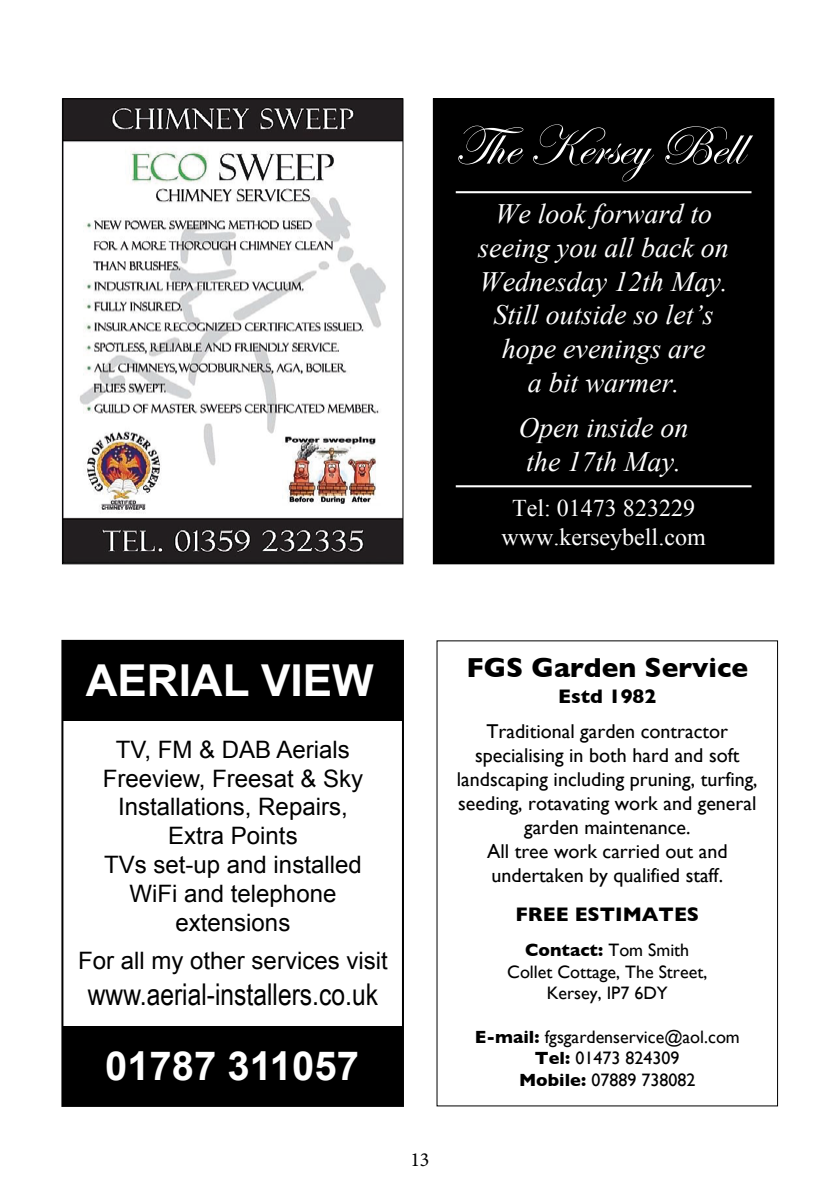
<style>
.page{position:relative;width:840px;height:1191px;background:#fff}
.page>*{position:absolute;margin:0;border:0;box-sizing:border-box;transform-origin:0 0}
.t1{font:56px "Edwardian Script ITC";color:#fff}
.t2{font:700 44px "Arial";color:#fff}
.t3{font:700 40px "Arial";color:#fff}
.t4{font:30px "Arial Narrow";color:#000}
.t5{font:italic 28px/33.6px "Times New Roman";color:#fff;text-align:center}
.t6{font:700 28px "Gill Sans";color:#000}
.t7{font:24px/28.8px "Arial";color:#000;text-align:center}
.t8{font:24px/28.8px "Times New Roman";color:#fff;text-align:center}
.t9{font:20px/24px "Gill Sans";color:#000;text-align:center}
.t10{font:700 20px "Gill Sans";color:#000}
.t11{font:20px "Minion Pro";color:#000}
.t12{font:18px/21.6px "Gill Sans";color:#000;text-align:center}
.s1{font-weight:700}
</style>
<div class="page">
<div style="left:433px;top:99px;width:340px;height:465px;background:#000"></div>
<div style="left:432px;top:98px;width:342px;height:466px;border:1px solid #000"></div>
<hr style="left:455px;top:191px;width:296px;height:2px;background:#fff">
<hr style="left:455px;top:485px;width:296px;height:2px;background:#fff">
<img style="left:64px;top:100px;width:337px;height:462px">
<div style="left:62px;top:98px;width:341px;height:466px;border:1px solid #000"></div>
<div style="left:62px;top:641px;width:341px;height:79px;background:#000"></div>
<div style="left:61px;top:640px;width:343px;height:467px;border:2px solid #000"></div>
<div style="left:62px;top:1026px;width:341px;height:80px;background:#000"></div>
<h1 class="t1" style="left:454px;top:115px;width:290px">The Kersey Bell</h1>
<h3 class="t5" style="left:478px;top:197px;width:252px">We look forward to seeing you all back on<br>Wednesday 12th May.<br>Still outside so let’s hope evenings are<br>a bit warmer.</h3>
<h3 class="t5" style="left:518px;top:410px;width:171px;text-align:left">Open inside on the 17th May.</h3>
<p class="t8" style="left:501px;top:493px;width:205px">Tel: 01473 823229 www.kerseybell.com</p>
<h2 class="t2" style="left:86px;top:651px;width:289px">AERIAL VIEW</h2>
<p class="t7" style="left:103px;top:735px;width:262px">TV, FM &amp; DAB Aerials<br>Freeview, Freesat &amp; Sky<br>Installations, Repairs,<br>Extra Points<br>TVs set-up and installed<br>WiFi and telephone extensions</p>
<p class="t7" style="left:78px;top:946px;width:311px">For all my other services visit</p>
<h3 class="t4" style="left:88px;top:972px;width:291px">www.aerial-installers.co.uk</h3>
<h3 class="t3" style="left:105px;top:1039px;width:255px">01787 311057</h3>
<p class="t11" style="left:410px;top:1146px;width:21px">13</p>
<p class="t6" style="left:466px;top:645px;width:283px">FGS Garden Service</p>
<p class="t9" style="left:486px;top:679px;width:243px;line-height:34.8px"><span class="s1">Estd 1982<br></span>Traditional garden contractor</p>
<p class="t9" style="left:456px;top:743px;width:302px">specialising in both hard and soft landscaping including pruning, turfing, seeding, rotavating work and general garden maintenance.<br>All tree work carried out and undertaken by qualified staff.</p>
<p class="t10" style="left:515px;top:898px;width:185px">FREE ESTIMATES</p>
<p class="t12" style="left:507px;top:939px;width:201px"><span class="s1">Contact:</span> Tom Smith<br>Collet Cottage, The Street,<br>Kersey, IP7 6DY</p>
<p class="t12" style="left:474px;top:1025px;width:266px"><span class="s1">E-mail:</span> fgsgardenservice@aol.com<br><span class="s1">Tel:</span> 01473 824309<br><span class="s1">Mobile:</span> 07889 738082</p>
</div>
